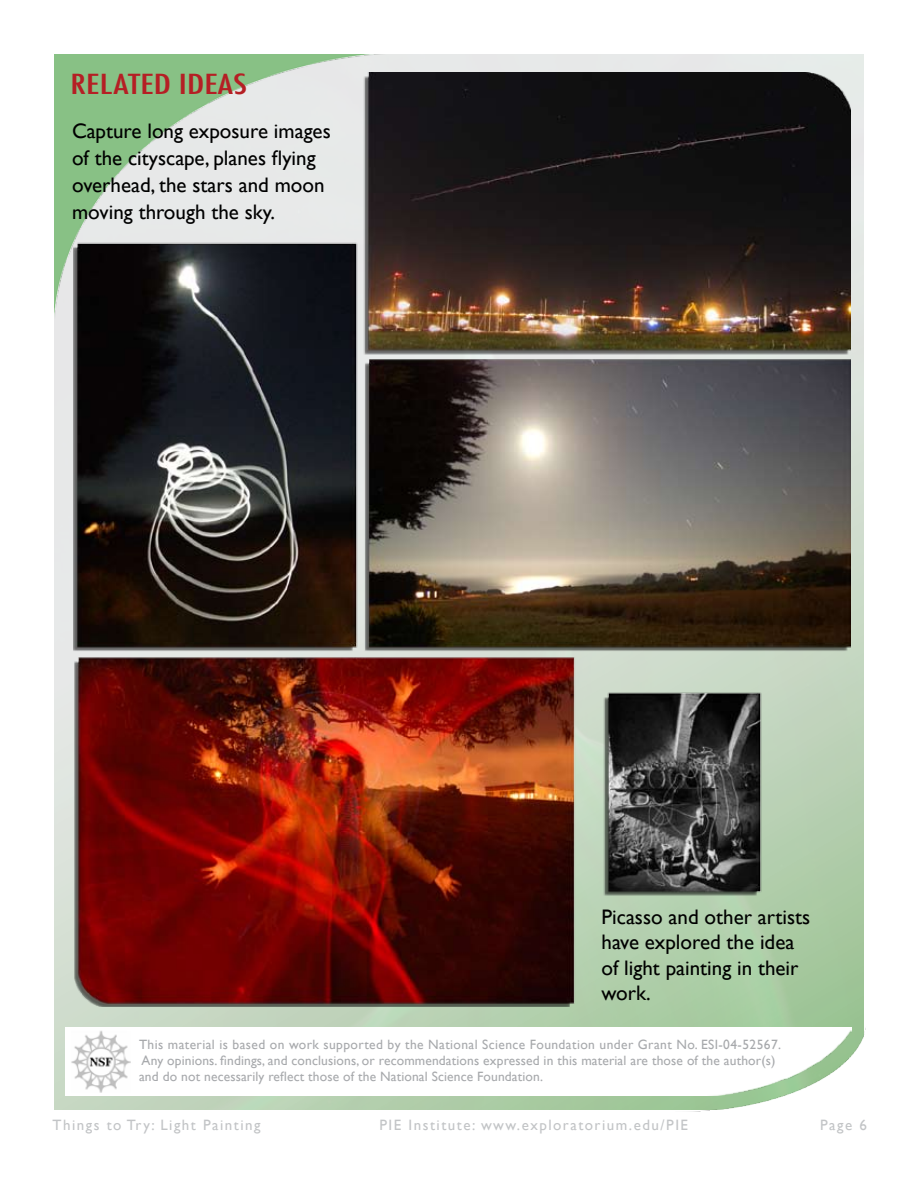
<style>
.page{position:relative;width:918px;height:1188px;background:#fff}
.page>*{position:absolute;margin:0;border:0;box-sizing:border-box;transform-origin:0 0}
.t1{font:500 condensed 27px "Futura";color:#b51f24;scale:1.38 1}
.t2{font:21px/27px "Gill Sans";color:#000}
.t3{font:15px "Gill Sans";letter-spacing:.1em;color:#c2c4c6}
.t4{font:13.5px/16.2px "Gill Sans";letter-spacing:.01em;color:#a7a9ac}
</style>
<div class="page">
<img style="left:54px;top:54px;width:810px;height:1056px">
<img style="left:54px;top:54px;width:362px;height:265px">
<img style="left:675px;top:1020px;width:191px;height:92px">
<img style="left:66px;top:1027px;width:785px;height:68px">
<img style="left:74px;top:72px;width:776px;height:934px">
<h1 class="t1" style="left:70px;top:67px;width:129px">RELATED IDEAS</h1>
<h2 class="t2" style="left:72px;top:117px;width:260px">Capture long exposure images of the cityscape, planes flying overhead, the stars and moon moving through the sky.</h2>
<h2 class="t2" style="left:602px;top:904px;width:210px;line-height:25.5px">Picasso and other artists have explored the idea of light painting in their work.</h2>
<p class="t4" style="left:139px;top:1036px;width:644px">This material is based on work supported by the National Science Foundation under Grant No. ESI-04-52567.<br>Any opinions. findings, and conclusions, or recommendations expressed in this material are those of the author(s) and do not necessarily reflect those of the National Science Foundation.</p>
<p class="t3" style="left:52px;top:1116px;width:210px">Things to Try: Light Painting</p>
<p class="t3" style="left:379px;top:1116px;width:310px">PIE Institute: www.exploratorium.edu/PIE</p>
<p class="t3" style="left:820px;top:1116px;width:48px">Page 6</p>
</div>
